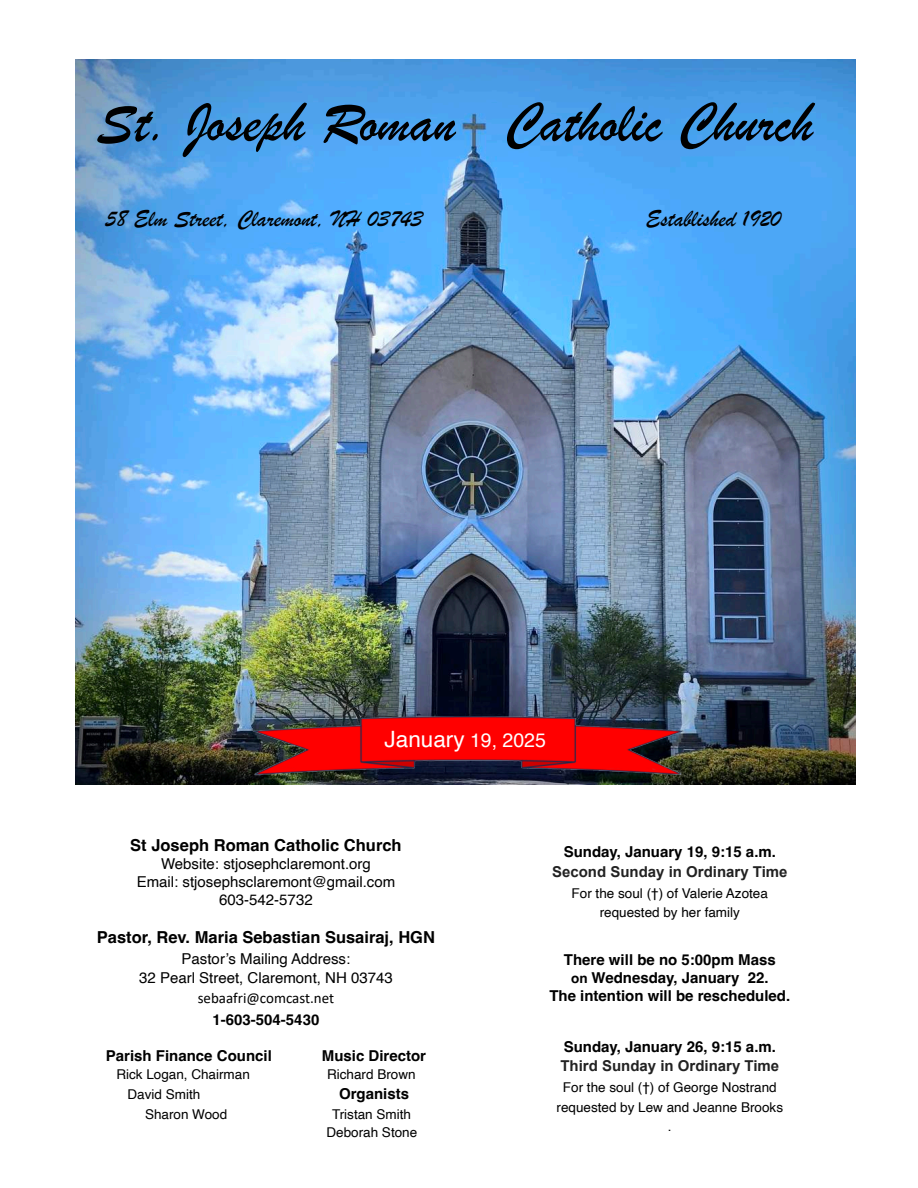
<style>
.page{position:relative;width:918px;height:1188px;background:#fff}
.page>*{position:absolute;margin:0;border:0;box-sizing:border-box;transform-origin:0 0}
.t1{font:58.5px "Brush Script";color:#000}
.t2{font:24px "Brush Script";color:#000}
.t3{font:22.5px "Helvetica";color:#fff}
.t4{font:700 16.5px "Helvetica";color:#000}
.t5{font:700 15px/18px "Helvetica";color:#000;text-align:center}
.t6{font:15px/18px "Helvetica";color:#000;text-align:center}
.t7{font:700 15px "Arial";color:#222}
.t8{font:15px "Calibri";color:#000}
.t9{font:13.5px/19.8px "Helvetica";color:#000;text-align:center}
.s1{font-size:19.5px}
.s2{font-size:13.5px}
</style>
<div class="page">
<img style="left:75px;top:59px;width:780px;height:726px">
<img style="left:238px;top:709px;width:455px;height:76px">
<h1 class="t1" style="left:97px;top:88px;width:718px">St. Joseph Roman Catholic Church</h1>
<h2 class="t2" style="left:106px;top:205px;width:318px">58 Elm Street, Claremont, NH 03743</h2>
<h2 class="t2" style="left:646px;top:205px;width:137px">Established 1920</h2>
<h3 class="t3" style="left:385px;top:729px;width:163px">January <span class="s1">19, 2025</span></h3>
<p class="t4" style="left:130px;top:838px;width:273px">St Joseph Roman Catholic Church</p>
<p class="t6" style="left:137px;top:856px;width:260px">Website: stjosephclaremont.org<br>Email: stjosephsclaremont@gmail.com<br>603-542-5732</p>
<p class="t4" style="left:97px;top:931px;width:340px">Pastor, Rev. Maria Sebastian Susairaj, HGN</p>
<p class="t6" style="left:139px;top:950px;width:255px;line-height:19.8px">Pastor’s Mailing Address:<br>32 Pearl Street, Claremont, NH 03743</p>
<p class="t8" style="left:198px;top:992px;width:138px">sebaafri@comcast.net</p>
<p class="t5" style="left:213px;top:1012px;width:108px">1-603-504-5430</p>
<p class="t5" style="left:106px;top:1048px;width:167px">Parish Finance Council</p>
<p class="t5" style="left:322px;top:1048px;width:106px">Music Director</p>
<p class="t9" style="left:116px;top:1066px;width:135px">Rick Logan, Chairman</p>
<p class="t9" style="left:327px;top:1066px;width:90px">Richard Brown</p>
<p class="t9" style="left:128px;top:1085px;width:74px">David Smith</p>
<p class="t5" style="left:339px;top:1086px;width:72px">Organists</p>
<p class="t9" style="left:145px;top:1105px;width:84px">Sharon Wood</p>
<p class="t9" style="left:326px;top:1106px;width:92px;line-height:18.6px">Tristan Smith<br>Deborah Stone</p>
<p class="t5" style="left:564px;top:844px;width:214px">Sunday, January 19, 9:15 a.m.</p>
<p class="t7" style="left:552px;top:864px;width:237px">Second Sunday in Ordinary Time</p>
<p class="t9" style="left:572px;top:884px;width:198px">For the soul (†) of Valerie Azotea requested by her family</p>
<p class="t5" style="left:549px;top:952px;width:242px">There will be no 5:00pm Mass<br><span class="s2">on</span> Wednesday, January 22.<br>The intention will be rescheduled.</p>
<p class="t5" style="left:564px;top:1039px;width:214px">Sunday, January 26, 9:15 a.m.</p>
<p class="t7" style="left:560px;top:1058px;width:220px">Third Sunday in Ordinary Time</p>
<p class="t9" style="left:557px;top:1078px;width:228px">For the soul (†) of George Nostrand requested by Lew and Jeanne Brooks .</p>
</div>
